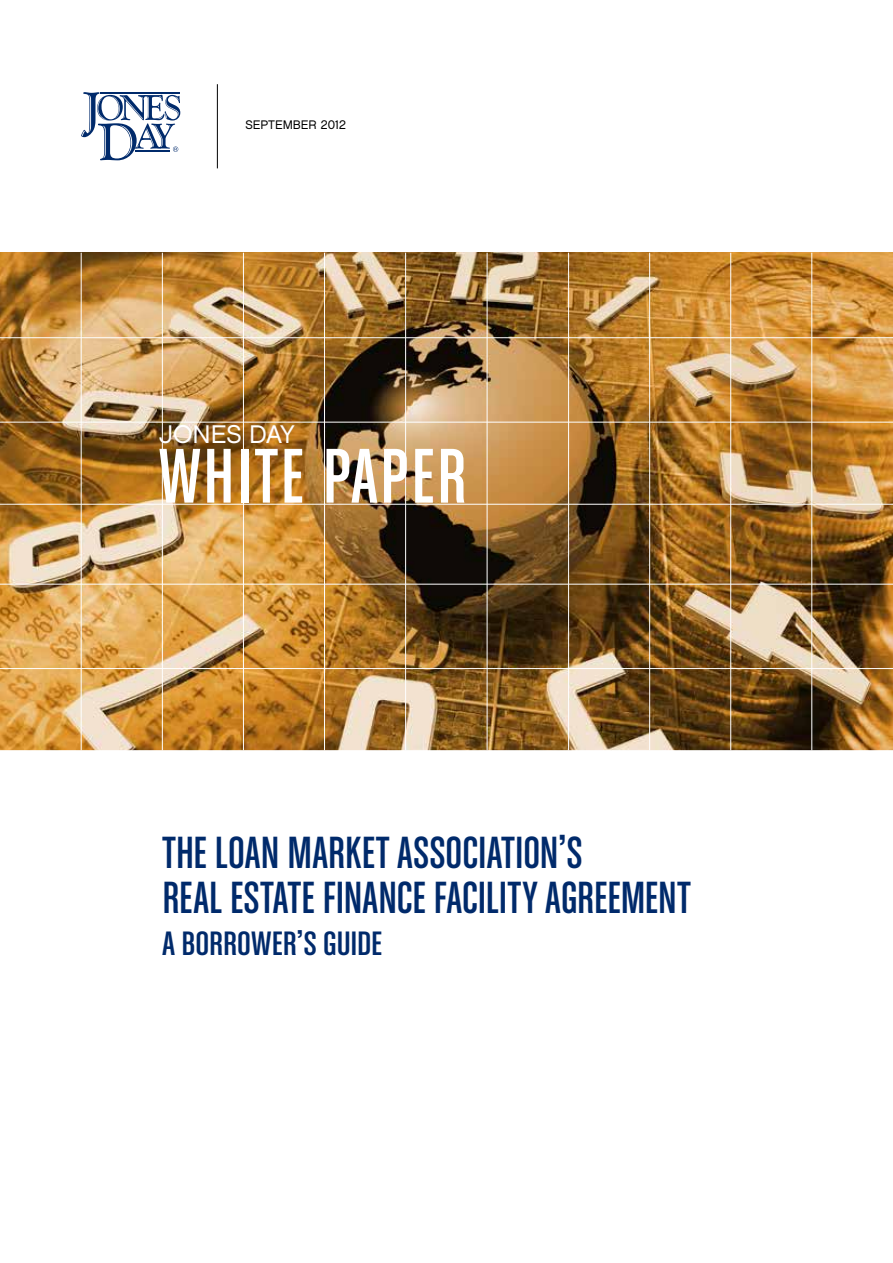
<style>
.page{position:relative;width:893px;height:1263px;background:#fff}
.page>*{position:absolute;margin:0;border:0;box-sizing:border-box;transform-origin:0 0}
.t1{font:82.5px "Chalet Comprime Cologne Sixty";letter-spacing:.035em;color:#fff}
.t2{font:48px/45px "Chalet Comprime Cologne Sixty";letter-spacing:.01em;color:#002a6b}
.t3{font:36px "Chalet Comprime Cologne Sixty";color:#002a6b;scale:1.1 1}
.t4{font:25.5px "Chalet London Nineteen Sixty";color:#fff}
.t5{font:12.3px "Chalet London Nineteen Sixty";color:#000}
</style>
<div class="page">
<hr style="left:217px;top:84px;width:1px;height:84px;background:#000">
<img style="left:0;top:253px;width:893px;height:497px">
<hr style="left:81px;top:253px;width:1px;height:497px;background:#fff">
<hr style="left:162px;top:253px;width:1px;height:497px;background:#fff">
<hr style="left:243px;top:253px;width:1px;height:497px;background:#fff">
<hr style="left:324px;top:253px;width:1px;height:497px;background:#fff">
<hr style="left:405px;top:253px;width:1px;height:497px;background:#fff">
<hr style="left:487px;top:253px;width:1px;height:497px;background:#fff">
<hr style="left:568px;top:253px;width:1px;height:497px;background:#fff">
<hr style="left:649px;top:253px;width:1px;height:497px;background:#fff">
<hr style="left:730px;top:253px;width:1px;height:497px;background:#fff">
<hr style="left:811px;top:253px;width:1px;height:497px;background:#fff">
<svg style="left:81px;top:92px;width:99px;height:68px"></svg>
<hr style="left:0;top:337px;width:893px;height:1px;background:#fff">
<hr style="left:0;top:422px;width:893px;height:1px;background:#fff">
<hr style="left:0;top:504px;width:893px;height:1px;background:#fff">
<hr style="left:0;top:584px;width:893px;height:1px;background:#fff">
<hr style="left:0;top:668px;width:893px;height:1px;background:#fff">
<p class="t5" style="left:245px;top:118px;width:102px">SEPTEMBER 2012</p>
<p class="t4" style="left:159px;top:418px;width:137px">JONES DAY</p>
<h1 class="t1" style="left:159px;top:430px;width:309px">WHITE PAPER</h1>
<p class="t2" style="left:162px;top:830px;width:530px">THE LOAN MARKET ASSOCIATION’S<br>REAL ESTATE FINANCE FACILITY AGREEMENT</p>
<p class="t3" style="left:162px;top:924px;width:199px">A BORROWER’S GUIDE</p>
</div>
